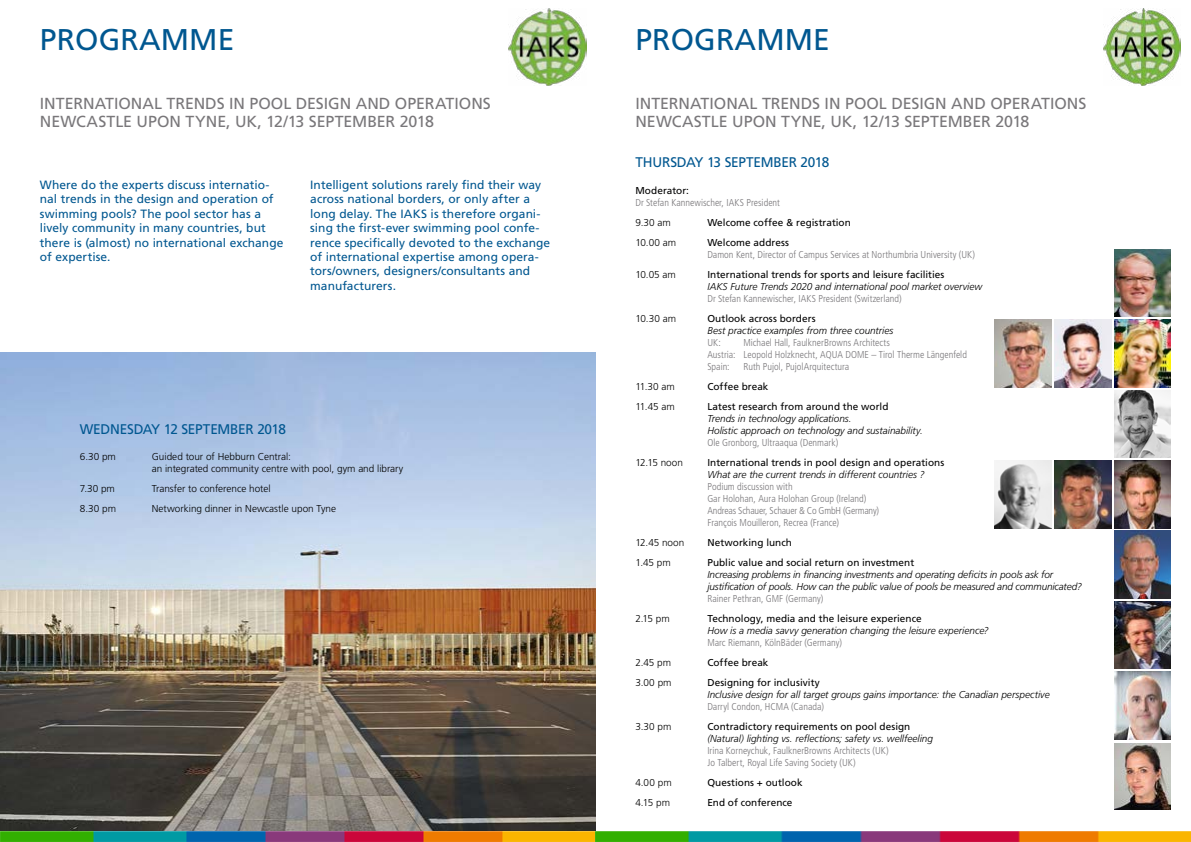
<style>
.page{position:relative;width:1191px;height:842px;background:#fff}
.page>*{position:absolute;margin:0;border:0;box-sizing:border-box;transform-origin:0 0}
.t1{font:30px "Frutiger LT";letter-spacing:.005em;color:#005790}
.t2{font:16px/18px "Frutiger LT";color:#79777a}
.t3{font:14px "Frutiger LT";letter-spacing:-.02em;color:#005790}
.t4{font:12px/14.4px "Frutiger LT";letter-spacing:.005em;color:#005790}
.t5{font:300 condensed 10px/12px "Frutiger LT";color:#79777a}
.t6{font:italic 300 10px/12px "Frutiger LT";letter-spacing:-.005em;color:#000}
.t7{font:10px "Frutiger LT";letter-spacing:.005em;color:#000}
.t8{font:300 10px/12px "Frutiger LT";color:#000}
</style>
<div class="page">
<img style="left:0;top:352px;width:595px;height:490px">
<img style="left:595px;top:831px;width:596px;height:11px">
<img style="left:1103px;top:9px;width:77px;height:76px">
<img style="left:508px;top:9px;width:78px;height:76px">
<img style="left:1114px;top:531px;width:56px;height:67px">
<img style="left:1114px;top:601px;width:56px;height:68px">
<img style="left:1114px;top:672px;width:56px;height:67px">
<img style="left:1114px;top:460px;width:56px;height:68px">
<img style="left:1054px;top:460px;width:57px;height:68px">
<img style="left:1114px;top:249px;width:56px;height:68px">
<img style="left:994px;top:320px;width:57px;height:67px">
<img style="left:1114px;top:743px;width:56px;height:67px">
<img style="left:1054px;top:320px;width:57px;height:67px">
<img style="left:1114px;top:320px;width:56px;height:67px">
<img style="left:1114px;top:390px;width:56px;height:68px">
<img style="left:995px;top:460px;width:56px;height:68px">
<h1 class="t1" style="left:40px;top:21px;width:196px">PROGRAMME</h1>
<h1 class="t1" style="left:635px;top:21px;width:196px">PROGRAMME</h1>
<h2 class="t2" style="left:40px;top:94px;width:452px">INTERNATIONAL TRENDS IN POOL DESIGN AND OPERATIONS<br>NEWCASTLE UPON TYNE, UK, 12/13 SEPTEMBER 2018</h2>
<h2 class="t2" style="left:635px;top:94px;width:452px">INTERNATIONAL TRENDS IN POOL DESIGN AND OPERATIONS<br>NEWCASTLE UPON TYNE, UK, 12/13 SEPTEMBER 2018</h2>
<p class="t4" style="left:40px;top:178px;width:245px">Where do the experts discuss internatio&shy;nal trends in the design and operation of swimming pools? The pool sector has a lively community in many countries, but there is (almost) no international exchange of expertise.</p>
<p class="t4" style="left:310px;top:178px;width:241px">Intelligent solutions rarely find their way across national borders, or only after a long delay. The IAKS is therefore organi&shy;sing the first-ever swimming pool confe&shy;rence specifically devoted to the exchange of international expertise among opera&shy;tors/owners, designers/consultants and manufacturers.</p>
<h3 class="t3" style="left:80px;top:421px;width:208px">WEDNESDAY 12 SEPTEMBER 2018</h3>
<p class="t8" style="left:80px;top:451px;width:38px">6.30 pm</p>
<p class="t8" style="left:152px;top:451px;width:253px">Guided tour of Hebburn Central:<br>an integrated community centre with pool, gym and library</p>
<p class="t8" style="left:80px;top:483px;width:37px">7.30 pm</p>
<p class="t8" style="left:152px;top:483px;width:120px">Transfer to conference hotel</p>
<p class="t8" style="left:80px;top:503px;width:38px">8.30 pm</p>
<p class="t8" style="left:152px;top:503px;width:186px">Networking dinner in Newcastle upon Tyne</p>
<h3 class="t3" style="left:635px;top:153px;width:195px">THURSDAY 13 SEPTEMBER 2018</h3>
<p class="t7" style="left:635px;top:184px;width:55px">Moderator:</p>
<p class="t5" style="left:635px;top:196px;width:146px">Dr Stefan Kannewischer, IAKS President</p>
<p class="t8" style="left:635px;top:216px;width:37px">9.30 am</p>
<p class="t7" style="left:707px;top:216px;width:145px">Welcome coffee &amp; registration</p>
<p class="t8" style="left:635px;top:236px;width:42px">10.00 am</p>
<p class="t7" style="left:707px;top:236px;width:83px">Welcome address</p>
<p class="t5" style="left:707px;top:248px;width:269px">Damon Kent, Director of Campus Services at Northumbria University (UK)</p>
<p class="t8" style="left:635px;top:268px;width:42px">10.05 am</p>
<p class="t7" style="left:707px;top:268px;width:238px">International trends for sports and leisure facilities</p>
<p class="t6" style="left:707px;top:280px;width:276px">IAKS Future Trends 2020 and international pool market overview</p>
<p class="t5" style="left:707px;top:292px;width:196px">Dr Stefan Kannewischer, IAKS President (Switzerland)</p>
<p class="t8" style="left:635px;top:312px;width:42px">10.30 am</p>
<p class="t7" style="left:707px;top:312px;width:110px">Outlook across borders</p>
<p class="t6" style="left:707px;top:324px;width:187px">Best practice examples from three countries</p>
<p class="t5" style="left:707px;top:336px;width:15px">UK:</p>
<p class="t5" style="left:707px;top:336px;width:261px;text-indent:36px">Michael Hall, FaulknerBrowns Architects<br>Austria: Leopold Holzknecht, AQUA DOME – Tirol Therme Längenfeld<br>Spain:</p>
<p class="t5" style="left:743px;top:360px;width:107px">Ruth Pujol, PujolArquitectura</p>
<p class="t8" style="left:635px;top:380px;width:41px">11.30 am</p>
<p class="t7" style="left:707px;top:380px;width:63px">Coffee break</p>
<p class="t8" style="left:635px;top:400px;width:41px">11.45 am</p>
<p class="t7" style="left:707px;top:400px;width:183px">Latest research from around the world</p>
<p class="t6" style="left:707px;top:412px;width:217px">Trends in technology applications.<br>Holistic approach on technology and sustainability.</p>
<p class="t5" style="left:707px;top:436px;width:132px">Ole Gronborg, Ultraaqua (Denmark)</p>
<p class="t8" style="left:635px;top:456px;width:49px">12.15 noon</p>
<p class="t7" style="left:707px;top:456px;width:238px">International trends in pool design and operations</p>
<p class="t6" style="left:707px;top:468px;width:219px">What are the current trends in different countries ?</p>
<p class="t5" style="left:707px;top:480px;width:173px">Podium discussion with<br>Gar Holohan, Aura Holohan Group (Ireland)<br>Andreas Schauer, Schauer &amp; Co GmbH (Germany)<br>François Mouilleron, Recrea (France)</p>
<p class="t8" style="left:635px;top:536px;width:51px">12.45 noon</p>
<p class="t7" style="left:707px;top:536px;width:86px">Networking lunch</p>
<p class="t8" style="left:635px;top:556px;width:37px">1.45 pm</p>
<p class="t7" style="left:707px;top:556px;width:208px">Public value and social return on investment</p>
<p class="t6" style="left:707px;top:568px;width:376px">Increasing problems in financing investments and operating deficits in pools ask for justification of pools. How can the public value of pools be measured and communicated?</p>
<p class="t5" style="left:707px;top:592px;width:117px">Rainer Pethran, GMF (Germany)</p>
<p class="t8" style="left:635px;top:612px;width:36px">2.15 pm</p>
<p class="t7" style="left:707px;top:612px;width:216px">Technology, media and the leisure experience</p>
<p class="t6" style="left:707px;top:624px;width:283px">How is a media savvy generation changing the leisure experience?</p>
<p class="t5" style="left:707px;top:636px;width:136px">Marc Riemann, KölnBäder (Germany)</p>
<p class="t8" style="left:635px;top:656px;width:37px">2.45 pm</p>
<p class="t7" style="left:707px;top:656px;width:63px">Coffee break</p>
<p class="t8" style="left:635px;top:676px;width:38px">3.00 pm</p>
<p class="t7" style="left:707px;top:676px;width:114px">Designing for inclusivity</p>
<p class="t6" style="left:707px;top:688px;width:344px">Inclusive design for all target groups gains importance: the Canadian perspective</p>
<p class="t5" style="left:707px;top:700px;width:118px">Darryl Condon, HCMA (Canada)</p>
<p class="t8" style="left:635px;top:720px;width:38px">3.30 pm</p>
<p class="t7" style="left:707px;top:720px;width:204px">Contradictory requirements on pool design</p>
<p class="t6" style="left:707px;top:732px;width:227px">(Natural) lighting vs. reflections; safety vs. wellfeeling</p>
<p class="t5" style="left:707px;top:744px;width:183px">Irina Korneychuk, FaulknerBrowns Architects (UK)<br>Jo Talbert, Royal Life Saving Society (UK)</p>
<p class="t8" style="left:635px;top:776px;width:38px">4.00 pm</p>
<p class="t7" style="left:707px;top:776px;width:97px">Questions + outlook</p>
<p class="t8" style="left:635px;top:796px;width:36px">4.15 pm</p>
<p class="t7" style="left:707px;top:796px;width:87px">End of conference</p>
</div>
